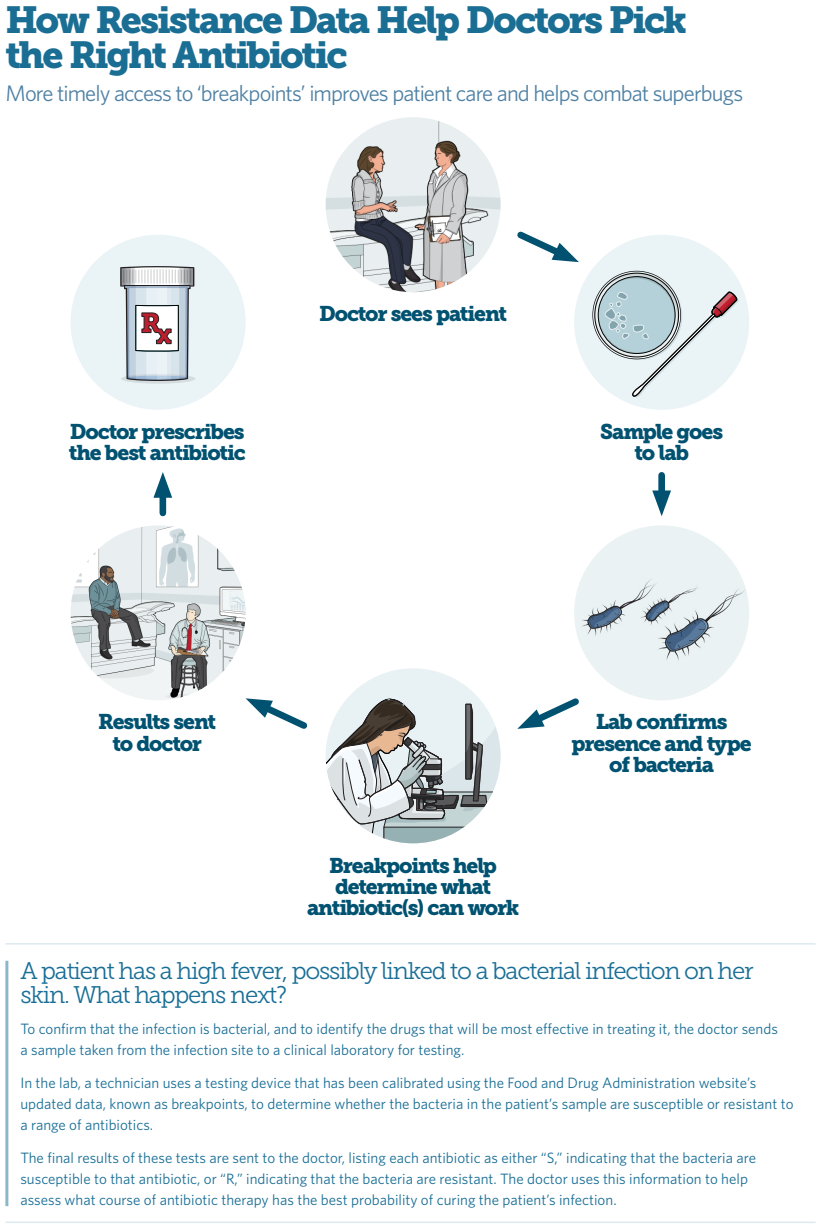
<style>
.page{position:relative;width:821px;height:1230px;background:#fff}
.page>*{position:absolute;margin:0;border:0;box-sizing:border-box;transform-origin:0 0}
.Main_Title{font:37.5px/34.5px "Museo Slab 900";letter-spacing:-.06em;color:#1a6e94}
.Callout_title{font:24px/24px "Museo Slab 300";letter-spacing:-.05em;color:#196e96}
.Main_Title_Subhead{font:22.5px "Whitney";letter-spacing:-.04em;color:#4f81a4}
.t1{font:21.15px/21.1px "Museo Slab 900";letter-spacing:-.055em;color:#015271;text-align:center}
.Callout_body_text{font:15px/21px "Whitney";color:#196e96}
</style>
<div class="page">
<img style="left:326px;top:117px;width:174px;height:175px;border-radius:87px">
<div style="left:574px;top:235px;width:175px;height:175px;background:linear-gradient(to right,#f1f7f9,#f4f9fa)"></div>
<svg style="left:592px;top:271px;width:147px;height:127px;background:#ced9dd"></svg>
<img style="left:574px;top:525px;width:175px;height:175px;border-radius:87px">
<svg style="left:71px;top:235px;width:175px;height:175px;fill:#eaf3f6"></svg>
<div style="left:121px;top:374px;width:74px;height:10px;background:#d4dce0;border-radius:50%"></div>
<svg style="left:120px;top:266px;width:75px;height:115px"></svg>
<img style="left:71px;top:525px;width:175px;height:175px;border-radius:87px">
<div style="left:326px;top:668px;width:174px;height:175px;background:linear-gradient(to right,#f2f7f9,#f3f7f9)"></div>
<svg style="left:326px;top:698px;width:174px;height:145px"></svg>
<div style="left:658px;top:475px;width:7px;height:26px;background:#015271"></div>
<svg style="left:652px;top:490px;width:19px;height:26px"></svg>
<div style="left:160px;top:487px;width:6px;height:26px;background:#015271"></div>
<svg style="left:153px;top:472px;width:19px;height:26px"></svg>
<svg style="left:517px;top:231px;width:62px;height:34px"></svg>
<svg style="left:517px;top:698px;width:62px;height:31px"></svg>
<svg style="left:246px;top:698px;width:62px;height:31px"></svg>
<hr style="left:5px;top:961px;width:3px;height:245px;background:#196e96">
<hr style="left:5px;top:943px;width:810px;height:2px;background:#196e96">
<hr style="left:5px;top:1222px;width:810px;height:1px;background:#196e96">
<p class="Main_Title" style="left:5px;top:3px;width:683px">How Resistance Data Help Doctors Pick the Right Antibiotic</p>
<p class="Main_Title_Subhead" style="left:5px;top:78px;width:739px">More timely access to ‘breakpoints’ improves patient care and helps combat superbugs</p>
<p class="t1" style="left:69px;top:421px;width:178px;text-align:left">Doctor prescribes the best antibiotic</p>
<p class="t1" style="left:319px;top:304px;width:190px">Doctor sees patient</p>
<p class="t1" style="left:600px;top:421px;width:124px">Sample goes to lab</p>
<p class="t1" style="left:98px;top:712px;width:119px">Results sent to doctor</p>
<p class="t1" style="left:307px;top:855px;width:214px">Breakpoints help determine what antibiotic(s) can work</p>
<p class="t1" style="left:572px;top:712px;width:182px">Lab confirms presence and type of bacteria</p>
<p class="Callout_title" style="left:20px;top:959px;width:735px">A patient has a high fever, possibly linked to a bacterial infection on her skin. What happens next?</p>
<p class="Callout_body_text" style="left:20px;top:1018px;width:759px">To confirm that the infection is bacterial, and to identify the drugs that will be most effective in treating it, the doctor sends a sample taken from the infection site to a clinical laboratory for testing.</p>
<p class="Callout_body_text" style="left:20px;top:1072px;width:774px">In the lab, a technician uses a testing device that has been calibrated using the Food and Drug Administration website’s updated data, known as breakpoints, to determine whether the bacteria in the patient’s sample are susceptible or resistant to a range of antibiotics.</p>
<p class="Callout_body_text" style="left:20px;top:1147px;width:737px">The final results of these tests are sent to the doctor, listing each antibiotic as either “S,” indicating that the bacteria are susceptible to that antibiotic, or “R,” indicating that the bacteria are resistant. The doctor uses this information to help assess what course of antibiotic therapy has the best probability of curing the patient’s infection.</p>
</div>
